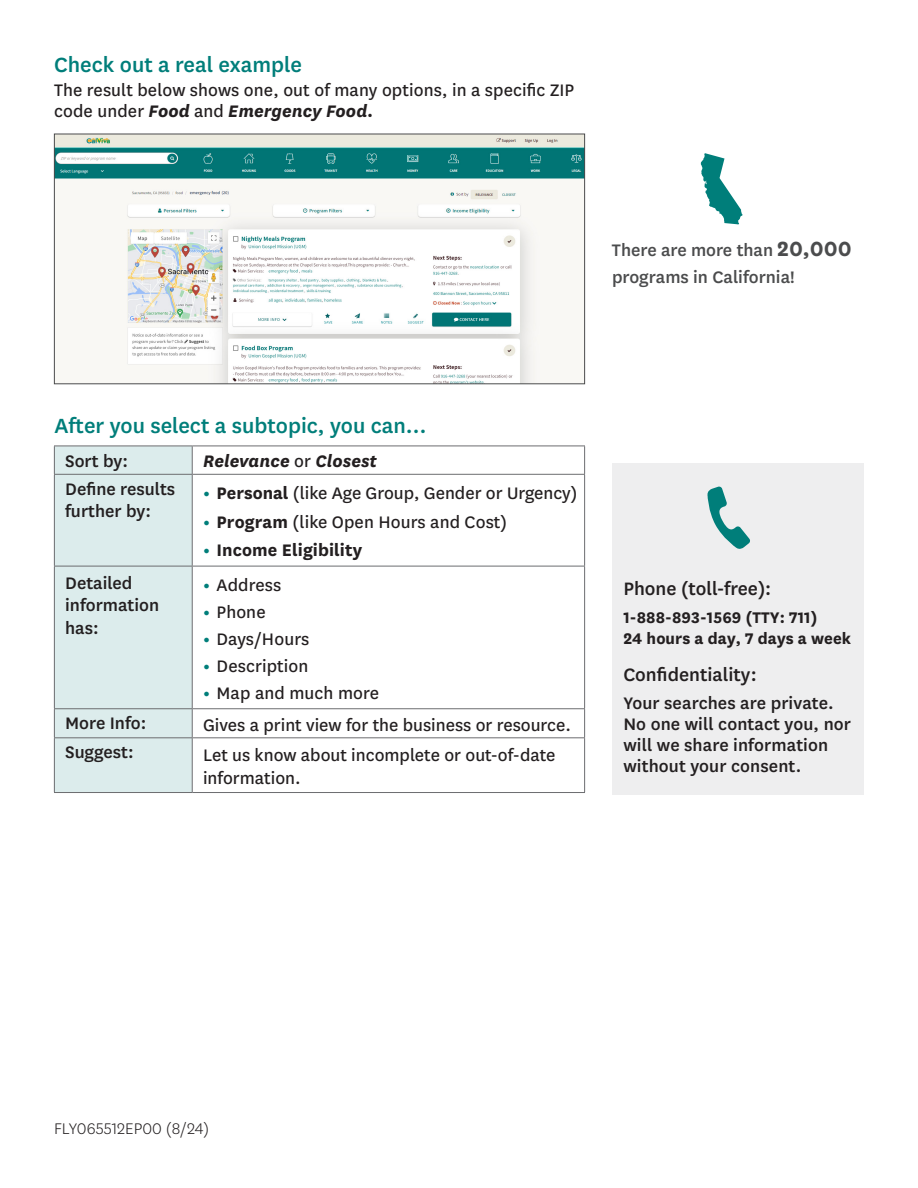
<style>
.page{position:relative;width:918px;height:1188px;background:#fff}
.page>*{position:absolute;margin:0;border:0;box-sizing:border-box;transform-origin:0 0}
.t1{font:500 24px "Centene Sans";color:#007e7a}
.t2{font:500 21px "Centene Sans";color:#231f20}
.t3{font:19.5px/21px "Centene Sans";color:#231f20}
.t4{font:500 19.5px/22.5px "Centene Sans";letter-spacing:.005em;color:#231f20}
.t5{font:500 19.5px/27px "Centene Sans";color:#4b4c4d}
.t6{font:italic 700 19.5px "Centene Sans";letter-spacing:.005em;color:#231f20}
.t7{font:700 19.5px "Centene Sans";letter-spacing:.005em;color:#231f20}
.t8{font:700 18px/21px "Centene Sans";letter-spacing:.005em;color:#231f20}
.t9{font:300 18px "Centene Sans";letter-spacing:.005em;color:#231f20}
.s1{font-weight:700;font-style:italic}
.s2{font-weight:700;font-size:24px}
.s3{font-weight:400;font-style:normal}
.s4{font-weight:700;color:#007e7a}
.s5{font-weight:700}
.s6{color:#007e7a}
</style>
<div class="page">
<div style="left:612px;top:464px;width:252px;height:331px;background:#eeeeef"></div>
<div style="left:54px;top:446px;width:138px;height:28px;background:#dcecec"></div>
<div style="left:54px;top:474px;width:138px;height:92px;background:#dcecec"></div>
<div style="left:54px;top:566px;width:138px;height:143px;background:#dcecec"></div>
<div style="left:54px;top:709px;width:138px;height:29px;background:#dcecec"></div>
<div style="left:54px;top:738px;width:138px;height:55px;background:#dcecec"></div>
<hr style="left:54px;top:446px;width:138px;height:1px;background:#6c6d70">
<svg style="left:54px;top:446px;width:1px;height:28px"></svg>
<hr style="left:192px;top:446px;width:393px;height:1px;background:#6c6d70">
<svg style="left:192px;top:446px;width:1px;height:28px"></svg>
<svg style="left:584px;top:446px;width:1px;height:28px"></svg>
<hr style="left:54px;top:474px;width:138px;height:1px;background:#6c6d70">
<hr style="left:54px;top:475px;width:1px;height:91px;background:#6c6d70">
<hr style="left:192px;top:474px;width:393px;height:1px;background:#6c6d70">
<hr style="left:192px;top:475px;width:1px;height:91px;background:#6c6d70">
<hr style="left:584px;top:475px;width:1px;height:91px;background:#6c6d70">
<hr style="left:54px;top:566px;width:138px;height:1px;background:#6c6d70">
<hr style="left:54px;top:566px;width:1px;height:142px;background:#6c6d70">
<hr style="left:192px;top:566px;width:393px;height:1px;background:#6c6d70">
<hr style="left:192px;top:566px;width:1px;height:142px;background:#6c6d70">
<hr style="left:584px;top:566px;width:1px;height:142px;background:#6c6d70">
<hr style="left:54px;top:708px;width:138px;height:1px;background:#6c6d70">
<svg style="left:54px;top:709px;width:1px;height:28px"></svg>
<hr style="left:192px;top:708px;width:393px;height:1px;background:#6c6d70">
<svg style="left:192px;top:709px;width:1px;height:28px"></svg>
<svg style="left:584px;top:709px;width:1px;height:28px"></svg>
<hr style="left:54px;top:737px;width:138px;height:1px;background:#6c6d70">
<hr style="left:54px;top:738px;width:1px;height:54px;background:#6c6d70">
<hr style="left:192px;top:737px;width:393px;height:1px;background:#6c6d70">
<hr style="left:192px;top:738px;width:1px;height:54px;background:#6c6d70">
<hr style="left:584px;top:738px;width:1px;height:54px;background:#6c6d70">
<hr style="left:54px;top:792px;width:138px;height:1px;background:#6c6d70">
<hr style="left:192px;top:792px;width:393px;height:1px;background:#6c6d70">
<img style="left:56px;top:136px;width:527px;height:246px">
<div style="left:54px;top:134px;width:531px;height:250px;border:1px solid #4b4c4d"></div>
<svg style="left:701px;top:153px;width:42px;height:71px"></svg>
<svg style="left:707px;top:486px;width:43px;height:63px"></svg>
<h3 class="t1" style="left:54px;top:48px;width:249px">Check out a real example</h3>
<p class="t3" style="left:54px;top:78px;width:522px">The result below shows one, out of many options, in a specific ZIP code under <span class="s1">Food</span> and <span class="s1">Emergency Food.</span></p>
<p class="t5" style="left:612px;top:235px;width:241px">There are more than <span class="s2">20,000 </span>programs in California!</p>
<h3 class="t1" style="left:54px;top:409px;width:374px">After you select a subtopic, you can…</h3>
<p class="t4" style="left:65px;top:448px;width:65px">Sort by:</p>
<p class="t6" style="left:203px;top:448px;width:175px">Relevance <span class="s3">or</span> Closest</p>
<p class="t4" style="left:65px;top:477px;width:112px">Define results further by:</p>
<p class="t3" style="left:203px;top:482px;width:376px"><span class="s4">•</span> <span class="s5">Personal</span> (like Age Group, Gender or Urgency)</p>
<p class="t3" style="left:203px;top:510px;width:306px"><span class="s4">•</span> <span class="s5">Program</span> (like Open Hours and Cost)</p>
<p class="t7" style="left:203px;top:536px;width:161px"><span class="s6">•</span> Income Eligibility</p>
<p class="t4" style="left:65px;top:570px;width:96px">Detailed information has:</p>
<p class="t3" style="left:203px;top:573px;width:80px"><span class="s4">•</span> Address</p>
<p class="t3" style="left:203px;top:600px;width:64px"><span class="s4">•</span> Phone</p>
<p class="t3" style="left:203px;top:627px;width:108px"><span class="s4">•</span> Days/Hours</p>
<p class="t3" style="left:203px;top:654px;width:107px"><span class="s4">•</span> Description</p>
<p class="t3" style="left:203px;top:681px;width:178px"><span class="s4">•</span> Map and much more</p>
<p class="t4" style="left:65px;top:711px;width:83px">More Info:</p>
<p class="t3" style="left:203px;top:713px;width:369px">Gives a print view for the business or resource.</p>
<p class="t4" style="left:65px;top:740px;width:70px">Suggest:</p>
<p class="t3" style="left:203px;top:743px;width:354px;line-height:22.5px">Let us know about incomplete or out-of-date information.</p>
<p class="t2" style="left:623px;top:574px;width:149px">Phone (toll-free):</p>
<p class="t8" style="left:623px;top:606px;width:229px">1-888-893-1569 (TTY: 711)<br>24 hours a day, 7 days a week</p>
<p class="t2" style="left:623px;top:661px;width:135px">Confidentiality:</p>
<p class="t4" style="left:623px;top:692px;width:229px;line-height:21px">Your searches are private.<br>No one will contact you, nor will we share information without your consent.</p>
<p class="t9" style="left:54px;top:1118px;width:157px">FLY065512EP00 (8/24)</p>
</div>
